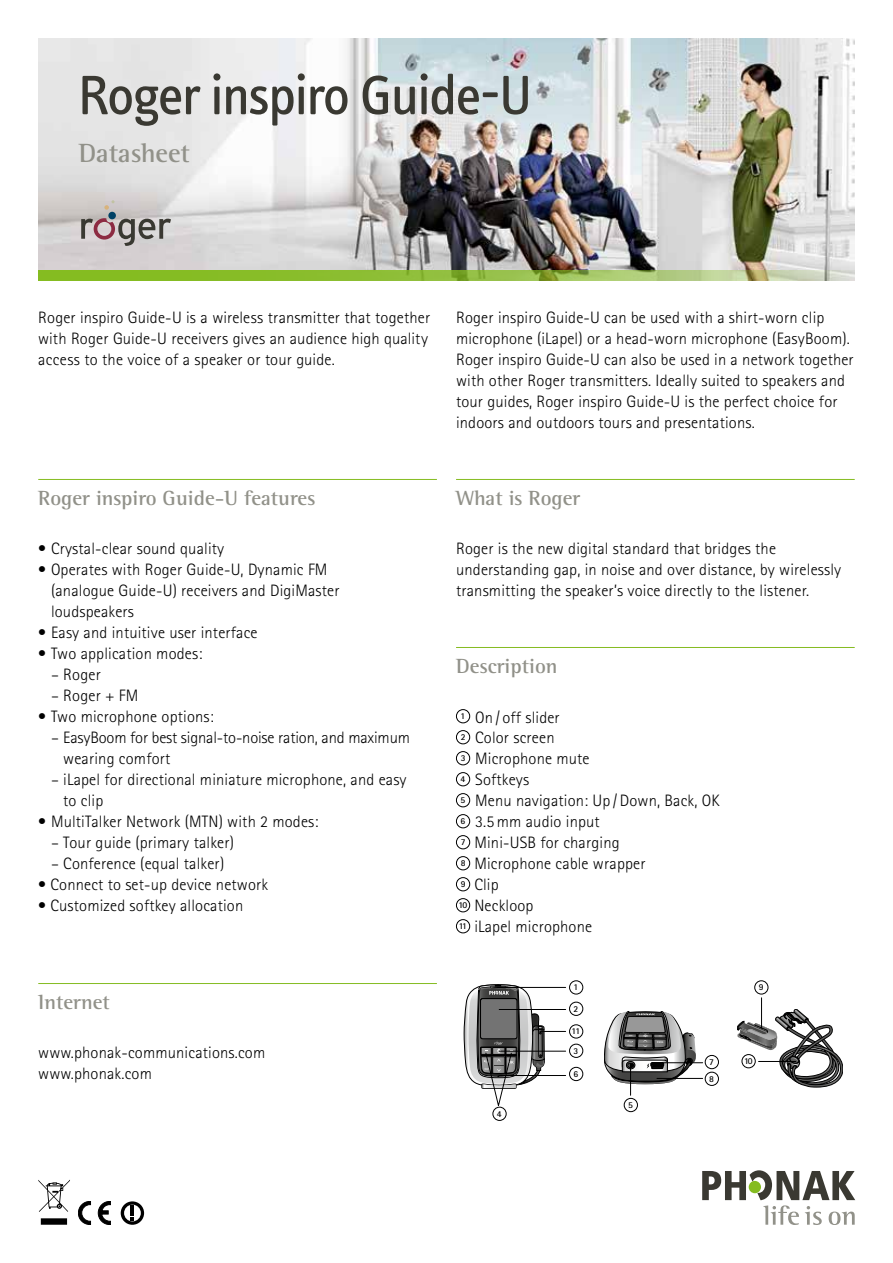
<style>
.page{position:relative;width:893px;height:1263px;background:#fff}
.page>*{position:absolute;margin:0;border:0;box-sizing:border-box;transform-origin:0 0}
.t1{font:700 27px "Rotis Semi Serif Pro";color:#919189}
.t2{font:700 21px "Rotis Semi Serif Pro";color:#919189}
.t3{font:300 16.5px/21px "Rotis Sans Serif Pro";letter-spacing:.01em;color:#000}
.t4{font:300 16.5px/21px "Rotis Sans Serif Pro";letter-spacing:-.01em;color:#000}
.t5{font:700 9px/19.5px "Rotis Sans Serif Pro";color:#000}
</style>
<div class="page">
<svg style="left:702px;top:1170px;width:153px;height:55px"></svg>
<img style="left:38px;top:38px;width:817px;height:232px">
<svg style="left:38px;top:270px;width:817px;height:11px;background:#9ac051"></svg>
<hr style="left:38px;top:479px;width:399px;height:1px;background:#85bc21">
<hr style="left:456px;top:479px;width:399px;height:1px;background:#85bc21">
<div style="left:456px;top:709px;width:14px;height:14px;border:1px solid #000;border-radius:50%"></div>
<div style="left:456px;top:730px;width:14px;height:14px;border:1px solid #000;border-radius:50%"></div>
<div style="left:456px;top:751px;width:14px;height:14px;border:1px solid #000;border-radius:50%"></div>
<div style="left:456px;top:772px;width:14px;height:14px;border:1px solid #000;border-radius:50%"></div>
<div style="left:456px;top:793px;width:14px;height:14px;border:1px solid #000;border-radius:50%"></div>
<div style="left:456px;top:814px;width:14px;height:14px;border:1px solid #000;border-radius:50%"></div>
<div style="left:456px;top:835px;width:14px;height:14px;border:1px solid #000;border-radius:50%"></div>
<div style="left:456px;top:856px;width:14px;height:14px;border:1px solid #000;border-radius:50%"></div>
<div style="left:456px;top:877px;width:14px;height:14px;border:1px solid #000;border-radius:50%"></div>
<div style="left:456px;top:898px;width:14px;height:14px;border:1px solid #000;border-radius:50%"></div>
<div style="left:456px;top:919px;width:14px;height:14px;border:1px solid #000;border-radius:50%"></div>
<hr style="left:38px;top:983px;width:399px;height:1px;background:#85bc21">
<svg style="left:81px;top:218px;width:90px;height:28px;background:#a99e9f"></svg>
<div style="left:108px;top:212px;width:8px;height:7px;background:#004265;border-radius:50%"></div>
<svg style="left:104px;top:200px;width:11px;height:10px"></svg>
<svg style="left:82px;top:76px;width:119px;height:50px;background:#b0b0ae"></svg>
<svg style="left:213px;top:73px;width:7px;height:41px"></svg>
<svg style="left:226px;top:73px;width:122px;height:53px"></svg>
<svg style="left:363px;top:76px;width:25px;height:39px"></svg>
<svg style="left:395px;top:87px;width:20px;height:28px"></svg>
<svg style="left:421px;top:73px;width:58px;height:42px;background:#9fa2a1"></svg>
<div style="left:483px;top:92px;width:15px;height:5px;background:#3a3932"></div>
<svg style="left:503px;top:76px;width:25px;height:39px"></svg>
<svg style="left:78px;top:1201px;width:13px;height:24px"></svg>
<svg style="left:98px;top:1201px;width:13px;height:24px"></svg>
<svg style="left:38px;top:1179px;width:32px;height:46px"></svg>
<hr style="left:456px;top:647px;width:399px;height:1px;background:#85bc21">
<svg style="left:737px;top:1009px;width:106px;height:78px"></svg>
<svg style="left:604px;top:1011px;width:92px;height:73px"></svg>
<div style="left:569px;top:1002px;width:14px;height:14px;border:1px solid #000;border-radius:50%"></div>
<div style="left:569px;top:980px;width:14px;height:14px;border:1px solid #000;border-radius:50%"></div>
<div style="left:492px;top:1107px;width:15px;height:14px;border:1px solid #000;border-radius:50%"></div>
<div style="left:569px;top:1067px;width:14px;height:14px;border:1px solid #000;border-radius:50%"></div>
<div style="left:569px;top:1024px;width:14px;height:14px;border:1px solid #000;border-radius:50%"></div>
<div style="left:569px;top:1044px;width:14px;height:14px;border:1px solid #000;border-radius:50%"></div>
<div style="left:624px;top:1098px;width:14px;height:14px;border:1px solid #000;border-radius:50%"></div>
<div style="left:754px;top:980px;width:14px;height:14px;border:1px solid #000;border-radius:50%"></div>
<div style="left:742px;top:1054px;width:14px;height:14px;border:1px solid #000;border-radius:50%"></div>
<div style="left:705px;top:1055px;width:14px;height:14px;border:1px solid #000;border-radius:50%"></div>
<div style="left:705px;top:1072px;width:14px;height:14px;border:1px solid #000;border-radius:50%"></div>
<svg style="left:121px;top:1201px;width:23px;height:24px"></svg>
<svg style="left:464px;top:984px;width:102px;height:125px"></svg>
<hr style="left:759px;top:1061px;width:37px;height:1px;background:#000">
<hr style="left:761px;top:998px;width:1px;height:30px;background:#000">
<hr style="left:657px;top:1062px;width:46px;height:1px;background:#000">
<hr style="left:657px;top:1078px;width:46px;height:1px;background:#000">
<hr style="left:630px;top:1065px;width:1px;height:30px;background:#000">
<h1 class="t1" style="left:79px;top:136px;width:113px">Datasheet</h1>
<p class="t3" style="left:38px;top:307px;width:393px;text-align:justify">Roger inspiro Guide-U is a wireless transmitter that together with Roger Guide-U receivers gives an audience high quality access to the voice of a speaker or tour guide.</p>
<p class="t3" style="left:456px;top:307px;width:399px">Roger inspiro Guide-U can be used with a shirt-worn clip microphone (iLapel) or a head-worn microphone (EasyBoom).<br>Roger inspiro Guide-U can also be used in a network together with other Roger transmitters. Ideally suited to speakers and tour guides, Roger inspiro Guide-U is the perfect choice for indoors and outdoors tours and presentations.</p>
<p class="t2" style="left:38px;top:486px;width:279px">Roger inspiro Guide-U features</p>
<p class="t3" style="left:38px;top:538px;width:187px">• Crystal-clear sound quality</p>
<p class="t3" style="left:51px;top:559px;width:290px;text-indent:-13px">• Operates with Roger Guide-U, Dynamic FM (analogue Guide-U) receivers and DigiMaster loudspeakers</p>
<p class="t3" style="left:38px;top:622px;width:221px">• Easy and intuitive user interface</p>
<p class="t3" style="left:38px;top:643px;width:166px">• Two application modes:</p>
<p class="t3" style="left:51px;top:664px;width:51px">– Roger</p>
<p class="t3" style="left:51px;top:685px;width:89px">– Roger + FM</p>
<p class="t3" style="left:38px;top:706px;width:177px">• Two microphone options:</p>
<p class="t4" style="left:63px;top:727px;width:348px;text-indent:-12px">– EasyBoom for best signal-to-noise ration, and maximum wearing comfort</p>
<p class="t3" style="left:63px;top:769px;width:345px;text-indent:-12px">– iLapel for directional miniature microphone, and easy to clip</p>
<p class="t3" style="left:38px;top:811px;width:282px">• MultiTalker Network (MTN) with 2 modes:</p>
<p class="t3" style="left:51px;top:832px;width:185px">– Tour guide (primary talker)</p>
<p class="t3" style="left:51px;top:853px;width:175px">– Conference (equal talker)</p>
<p class="t3" style="left:38px;top:874px;width:232px">• Connect to set-up device network</p>
<p class="t3" style="left:38px;top:895px;width:207px">• Customized softkey allocation</p>
<p class="t2" style="left:38px;top:990px;width:73px">Internet</p>
<p class="t3" style="left:38px;top:1042px;width:228px">www.phonak-communications.com www.phonak.com</p>
<p class="t2" style="left:456px;top:486px;width:126px">What is Roger</p>
<p class="t3" style="left:456px;top:538px;width:387px">Roger is the new digital standard that bridges the understanding gap, in noise and over distance, by wirelessly transmitting the speaker’s voice directly to the listener.</p>
<p class="t2" style="left:456px;top:654px;width:103px">Description</p>
<p class="t3" style="left:460px;top:708px;width:101px;line-height:19.5px"><sup>1</sup> On / off slider<br><sup>2</sup> Color screen</p>
<p class="t3" style="left:459px;top:748px;width:263px"><sup>3</sup> Microphone mute<br><sup>4</sup> Softkeys<br><sup>5</sup> Menu navigation: Up / Down, Back, OK<br><sup>6</sup> 3.5mm audio input<br><sup>7</sup> Mini-USB for charging<br><sup>8</sup> Microphone cable wrapper<br><sup>9</sup> Clip<br><sup>10</sup> Neckloop<br><sup>11</sup> iLapel microphone</p>
<p class="t5" style="left:573px;top:977px;width:6px">1</p>
<p class="t5" style="left:573px;top:999px;width:6px">2</p>
<p class="t5" style="left:572px;top:1021px;width:10px">11<br>3</p>
<p class="t5" style="left:759px;top:977px;width:6px">9</p>
<p class="t5" style="left:497px;top:1104px;width:6px">4</p>
<p class="t5" style="left:573px;top:1064px;width:6px">6</p>
<p class="t5" style="left:628px;top:1095px;width:6px">5</p>
<p class="t5" style="left:709px;top:1052px;width:6px">7</p>
<p class="t5" style="left:744px;top:1051px;width:10px">10</p>
<p class="t5" style="left:709px;top:1069px;width:6px">8</p>
</div>
